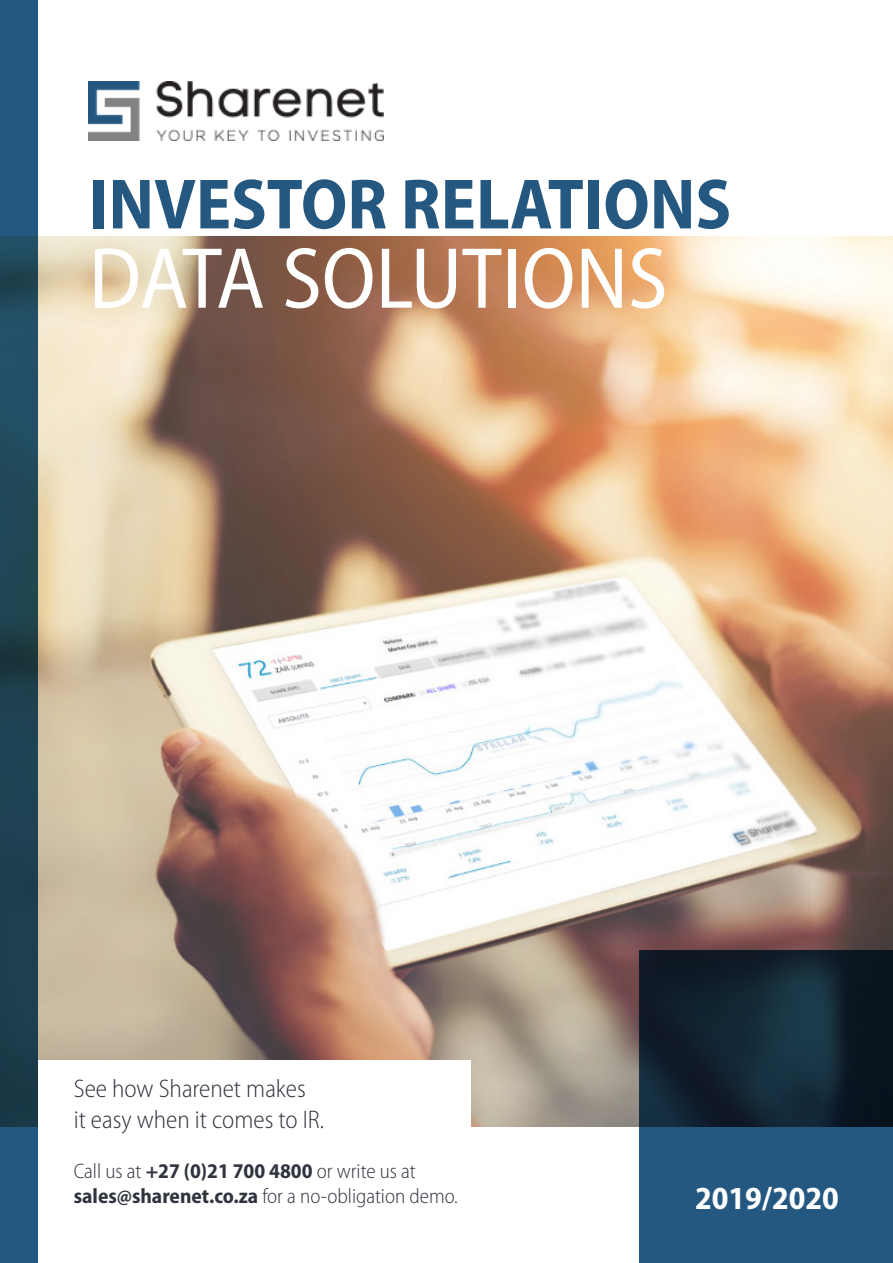
<style>
.page{position:relative;width:893px;height:1263px;background:#fff}
.page>*{position:absolute;margin:0;border:0;box-sizing:border-box;transform-origin:0 0}
.t1{font:semi-condensed 87.45px "Myriad Pro";color:#fff}
.t2{font:700 semi-condensed 71.7px "Myriad Pro";color:#255880}
.t3{font:700 semi-condensed 32.4px "Myriad Pro";color:#fff}
.t4{font:300 semi-condensed 25.5px/30.6px "Myriad Pro";color:#30343e}
.t5{font:300 semi-condensed 21px "Myriad Pro";color:#30343e}
.s1{font-weight:700}
</style>
<div class="page">
<img style="left:38px;top:236px;width:855px;height:891px">
<svg style="left:0;top:1px;width:38px;height:1262px;background:#204960"></svg>
<svg style="left:640px;top:950px;width:253px;height:313px;background:#193952"></svg>
<img style="left:89px;top:81px;width:295px;height:60px">
<div style="left:38px;top:1060px;width:433px;height:177px;background:#fff"></div>
<p class="t2" style="left:89px;top:158px;width:644px">INVESTOR RELATIONS</p>
<p class="t1" style="left:89px;top:225px;width:580px">DATA SOLUTIONS</p>
<p class="t4" style="left:74px;top:1073px;width:252px">See how Sharenet makes it easy when it comes to IR.</p>
<p class="t5" style="left:74px;top:1158px;width:344px">Call us at <span class="s1">+27 (0)21 700 4800</span> or write us at</p>
<p class="t5" style="left:74px;top:1184px;width:386px"><span class="s1">sales@sharenet.co.za</span> for a no-obligation demo.</p>
<p class="t3" style="left:695px;top:1177px;width:145px">2019/2020</p>
</div>
